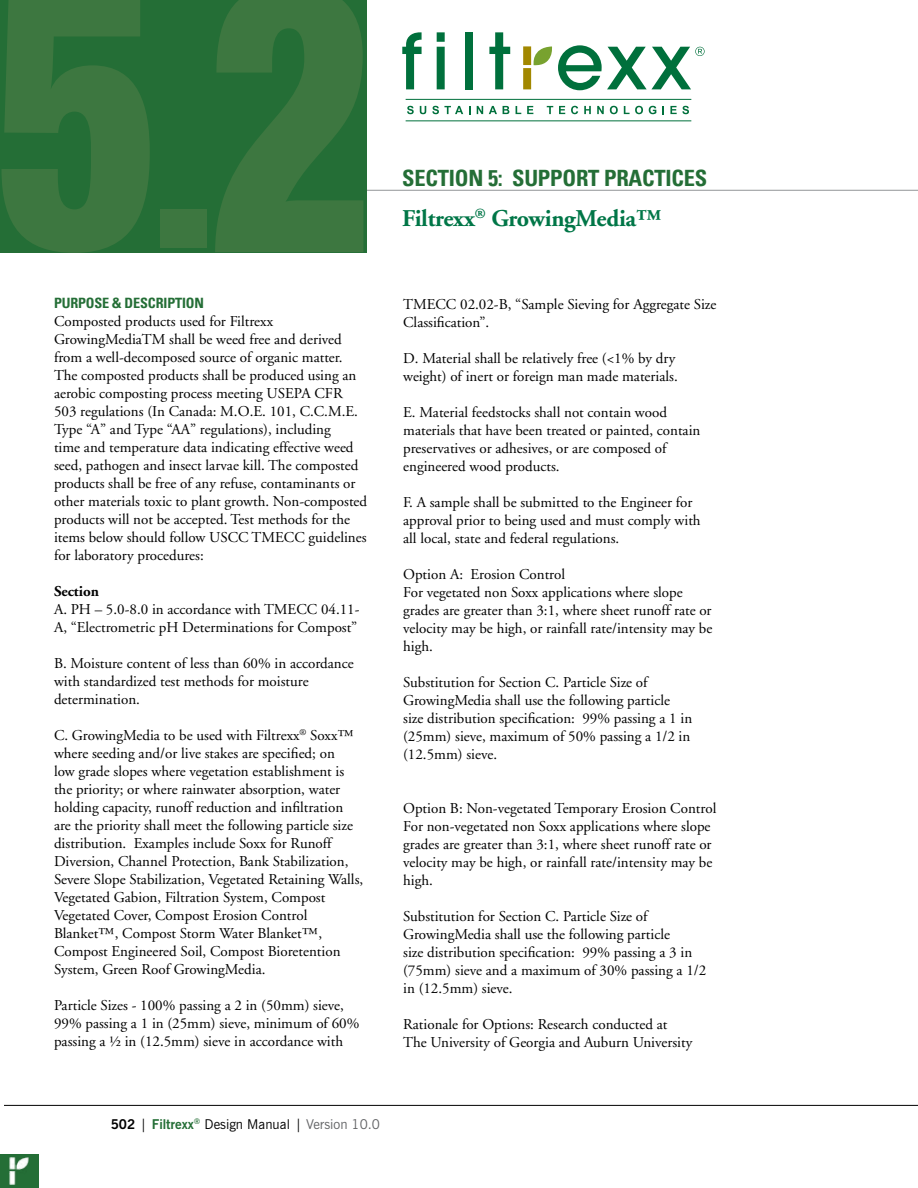
<style>
.page{position:relative;width:918px;height:1188px;background:#fff}
.page>*{position:absolute;margin:0;border:0;box-sizing:border-box;transform-origin:0 0}
.t1{font:395.7px "Sans Black Condensed DTC";color:#3d7740;scale:.86 1}
.t2{font:700 24px "Adobe Garamond";letter-spacing:-.01em;color:#007647}
.t3{font:700 condensed 22.5px "Univers";letter-spacing:-.01em;color:#246e36}
.t4{font:15px/18px "Adobe Garamond";color:#000}
.t5{font:700 15px "Adobe Garamond";color:#000}
.t6{font:700 condensed 14.25px "Univers";letter-spacing:-.01em;color:#246e36}
.t7{font:13.5px "News Gothic BT";color:#000}
.s1{font-size:300px}
.s2{font-weight:700}
.s3{font-weight:700;color:#246e36}
.s4{color:#636466}
</style>
<div class="page">
<hr style="left:4px;top:1105px;width:914px;height:1px;background:#000">
<div style="left:0;top:1154px;width:39px;height:34px;background:#246e36"></div>
<img style="left:10px;top:1157px;width:19px;height:28px">
<hr style="left:0;top:190px;width:918px;height:1px;background:#939598">
<div style="left:0;top:0;width:366px;height:252px;background:#246e36"></div>
<svg style="left:402px;top:32px;width:20px;height:57px"></svg>
<svg style="left:437px;top:32px;width:8px;height:57px"></svg>
<div style="left:465px;top:32px;width:8px;height:57px;background:#00703c"></div>
<svg style="left:489px;top:32px;width:21px;height:57px"></svg>
<hr style="left:406px;top:99px;width:285px;height:1px;background:#00703c">
<hr style="left:406px;top:121px;width:285px;height:1px;background:#00703c">
<svg style="left:523px;top:45px;width:182px;height:45px"></svg>
<svg style="left:407px;top:106px;width:7px;height:8px"></svg>
<svg style="left:420px;top:106px;width:6px;height:8px"></svg>
<svg style="left:432px;top:106px;width:31px;height:8px"></svg>
<svg style="left:477px;top:106px;width:6px;height:8px"></svg>
<svg style="left:489px;top:106px;width:8px;height:8px"></svg>
<svg style="left:503px;top:106px;width:6px;height:8px"></svg>
<svg style="left:516px;top:106px;width:5px;height:8px"></svg>
<svg style="left:527px;top:106px;width:6px;height:8px"></svg>
<svg style="left:547px;top:106px;width:6px;height:8px"></svg>
<svg style="left:559px;top:106px;width:6px;height:8px"></svg>
<svg style="left:571px;top:106px;width:7px;height:8px"></svg>
<svg style="left:584px;top:106px;width:7px;height:8px"></svg>
<svg style="left:597px;top:106px;width:7px;height:8px"></svg>
<svg style="left:610px;top:106px;width:8px;height:8px"></svg>
<svg style="left:624px;top:106px;width:19px;height:8px"></svg>
<svg style="left:649px;top:106px;width:7px;height:8px"></svg>
<svg style="left:670px;top:106px;width:19px;height:8px"></svg>
<h1 class="t1" style="left:-6px;top:-120px;width:443px">5<span class="s1">.</span>2</h1>
<p class="t6" style="left:54px;top:295px;width:151px">PURPOSE &amp; DESCRIPTION</p>
<p class="t4" style="left:54px;top:313px;width:315px">Composted products used for Filtrexx GrowingMediaTM shall be weed free and derived from a well-decomposed source of organic matter.<br>The composted products shall be produced using an aerobic composting process meeting USEPA CFR 503 regulations (In Canada: M.O.E. 101, C.C.M.E.<br>Type “A” and Type “AA” regulations), including<br>time and temperature data indicating effective weed seed, pathogen and insect larvae kill. The composted products shall be free of any refuse, contaminants or other materials toxic to plant growth. Non-composted products will not be accepted. Test methods for the items below should follow USCC TMECC guidelines for laboratory procedures:</p>
<p class="t5" style="left:54px;top:583px;width:47px">Section</p>
<p class="t4" style="left:54px;top:601px;width:307px">A. PH – 5.0-8.0 in accordance with TMECC 04.11-<br>A, “Electrometric pH Determinations for Compost”</p>
<p class="t4" style="left:54px;top:655px;width:301px">B. Moisture content of less than 60% in accordance with standardized test methods for moisture determination.</p>
<p class="t4" style="left:54px;top:727px;width:311px">C. GrowingMedia to be used with Filtrexx<sup>®</sup> Soxx™ where seeding and/or live stakes are specified; on<br>low grade slopes where vegetation establishment is the priority; or where rainwater absorption, water holding capacity, runoff reduction and infiltration are the priority shall meet the following particle size distribution. Examples include Soxx for Runoff Diversion, Channel Protection, Bank Stabilization, Severe Slope Stabilization, Vegetated Retaining Walls, Vegetated Gabion, Filtration System, Compost Vegetated Cover, Compost Erosion Control Blanket™, Compost Storm Water Blanket™, Compost Engineered Soil, Compost Bioretention System, Green Roof GrowingMedia.</p>
<p class="t4" style="left:54px;top:997px;width:307px">Particle Sizes - 100% passing a 2 in (50mm) sieve,<br>99% passing a 1 in (25mm) sieve, minimum of 60% passing a ½ in (12.5mm) sieve in accordance with</p>
<h3 class="t3" style="left:402px;top:164px;width:307px">SECTION 5: SUPPORT PRACTICES</h3>
<h2 class="t2" style="left:402px;top:206px;width:261px">Filtrexx<sup>®</sup> GrowingMedia™</h2>
<p class="t4" style="left:403px;top:296px;width:315px">TMECC 02.02-B, “Sample Sieving for Aggregate Size<br>Classification”.</p>
<p class="t4" style="left:403px;top:350px;width:276px">D. Material shall be relatively free (&lt;1% by dry weight) of inert or foreign man made materials.</p>
<p class="t4" style="left:403px;top:404px;width:299px">E. Material feedstocks shall not contain wood materials that have been treated or painted, contain preservatives or adhesives, or are composed of engineered wood products.</p>
<p class="t4" style="left:403px;top:494px;width:299px">F. A sample shall be submitted to the Engineer for approval prior to being used and must comply with all local, state and federal regulations.</p>
<p class="t4" style="left:403px;top:566px;width:311px">Option A: Erosion Control<br>For vegetated non Soxx applications where slope grades are greater than 3:1, where sheet runoff rate or velocity may be high, or rainfall rate/intensity may be high.</p>
<p class="t4" style="left:403px;top:674px;width:291px">Substitution for Section C. Particle Size of GrowingMedia shall use the following particle size distribution specification: 99% passing a 1 in (25mm) sieve, maximum of 50% passing a 1/2 in (12.5mm) sieve.</p>
<p class="t4" style="left:403px;top:800px;width:315px">Option B: Non-vegetated Temporary Erosion Control For non-vegetated non Soxx applications where slope grades are greater than 3:1, where sheet runoff rate or velocity may be high, or rainfall rate/intensity may be high.</p>
<p class="t4" style="left:403px;top:908px;width:305px">Substitution for Section C. Particle Size of GrowingMedia shall use the following particle<br>size distribution specification: 99% passing a 3 in (75mm) sieve and a maximum of 30% passing a 1/2 in (12.5mm) sieve.</p>
<p class="t4" style="left:403px;top:1016px;width:291px">Rationale for Options: Research conducted at<br>The University of Georgia and Auburn University</p>
<p class="t7" style="left:111px;top:1116px;width:271px"><span class="s2">502</span> | <span class="s3">Filtrexx</span><sup>®</sup> Design Manual | <span class="s4">Version 10.0</span></p>
</div>
